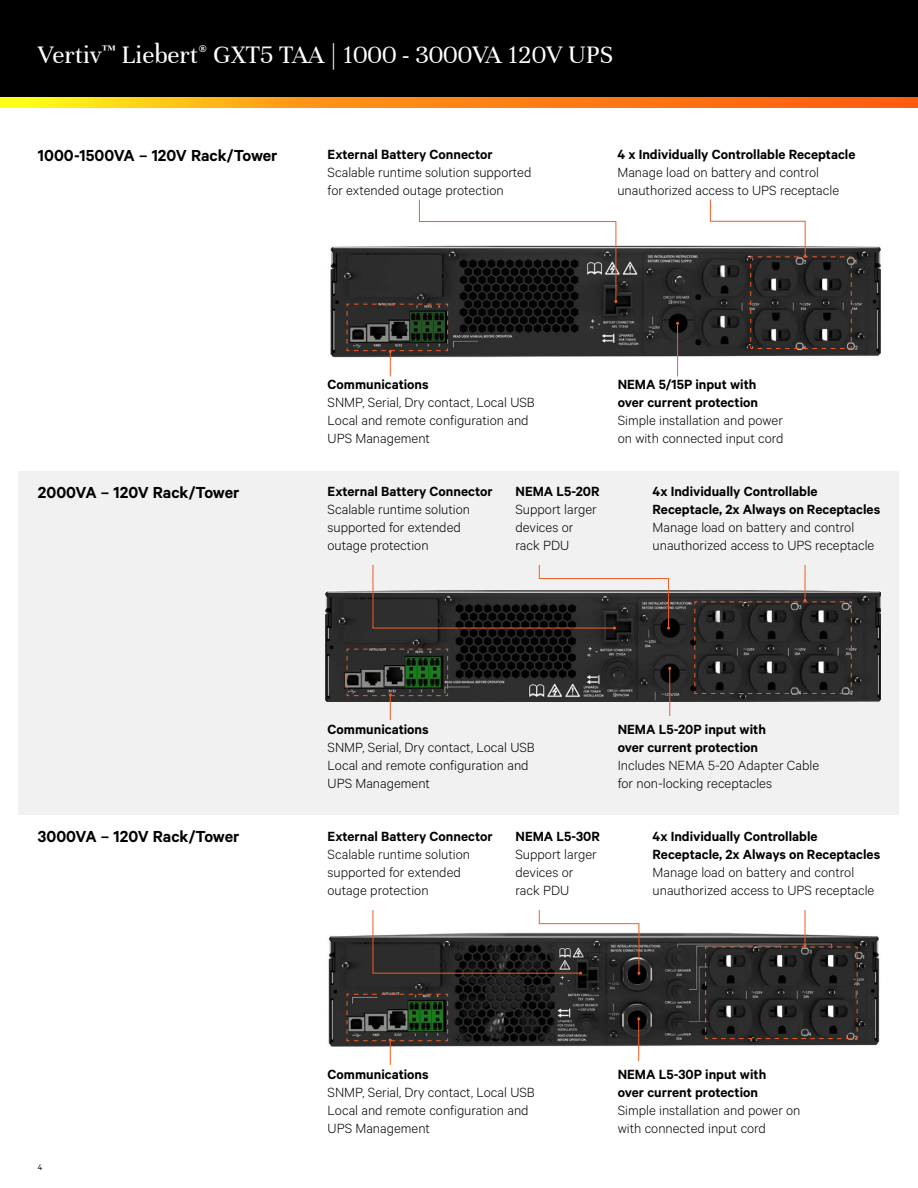
<style>
.page{position:relative;width:918px;height:1188px;background:#fff}
.page>*{position:absolute;margin:0;border:0;box-sizing:border-box;transform-origin:0 0}
.t1{font:27px "Unna";color:#fff}
.t2{font:600 18px "Calibre";color:#000}
.t3{font:300 15px/18px "Calibre";color:#000}
.t4{font:600 15px/18px "Calibre";color:#000}
.t5{font:9px "Calibre";color:#000}
</style>
<div class="page">
<div style="left:0;top:0;width:918px;height:108px;background:#000"></div>
<svg style="left:0;top:98px;width:918px;height:10px;background:#ff9314"></svg>
<div style="left:18px;top:471px;width:881px;height:343px;background:#f1f1f2"></div>
<img style="left:330px;top:245px;width:551px;height:117px">
<img style="left:325px;top:590px;width:555px;height:112px">
<img style="left:328px;top:931px;width:552px;height:119px">
<svg style="left:710px;top:199px;width:142px;height:150px"></svg>
<svg style="left:346px;top:199px;width:271px;height:177px"></svg>
<hr style="left:677px;top:323px;width:1px;height:53px;background:#f15d24">
<svg style="left:346px;top:648px;width:102px;height:72px"></svg>
<hr style="left:669px;top:668px;width:1px;height:48px;background:#f15d24">
<hr style="left:805px;top:565px;width:1px;height:36px;background:#f15d24">
<svg style="left:694px;top:599px;width:158px;height:95px;background:#302d2d"></svg>
<svg style="left:372px;top:564px;width:298px;height:66px"></svg>
<svg style="left:346px;top:993px;width:102px;height:72px"></svg>
<hr style="left:638px;top:1019px;width:1px;height:42px;background:#f15d24">
<hr style="left:805px;top:910px;width:1px;height:36px;background:#f15d24">
<svg style="left:705px;top:944px;width:153px;height:95px;background:#312e2d"></svg>
<svg style="left:372px;top:910px;width:268px;height:65px"></svg>
<h1 class="t1" style="left:38px;top:39px;width:577px">Vertiv<sup>™</sup> Liebert<sup>®</sup> GXT5 TAA | 1000 - 3000VA 120V UPS</h1>
<p class="t2" style="left:38px;top:144px;width:241px">1000-1500VA – 120V Rack/Tower</p>
<p class="t4" style="left:328px;top:145px;width:167px">External Battery Connector</p>
<p class="t3" style="left:328px;top:162px;width:205px">Scalable runtime solution supported for extended outage protection</p>
<p class="t4" style="left:617px;top:145px;width:240px">4 x Individually Controllable Receptacle</p>
<p class="t3" style="left:617px;top:162px;width:223px">Manage load on battery and control unauthorized access to UPS receptacle</p>
<p class="t2" style="left:38px;top:481px;width:203px">2000VA – 120V Rack/Tower</p>
<p class="t2" style="left:38px;top:826px;width:203px">3000VA – 120V Rack/Tower</p>
<p class="t5" style="left:38px;top:1162px;width:6px">4</p>
<p class="t4" style="left:328px;top:375px;width:103px">Communications</p>
<p class="t3" style="left:328px;top:393px;width:209px">SNMP, Serial, Dry contact, Local USB<br>Local and remote configuration and<br>UPS Management</p>
<p class="t4" style="left:328px;top:482px;width:167px">External Battery Connector</p>
<p class="t3" style="left:328px;top:499px;width:144px">Scalable runtime solution supported for extended outage protection</p>
<p class="t4" style="left:516px;top:482px;width:86px">NEMA L5-20R</p>
<p class="t3" style="left:516px;top:499px;width:83px">Support larger devices or rack PDU</p>
<p class="t4" style="left:618px;top:375px;width:142px">NEMA 5/15P input with over current protection</p>
<p class="t3" style="left:618px;top:411px;width:167px">Simple installation and power on with connected input cord</p>
<p class="t4" style="left:653px;top:482px;width:229px">4x Individually Controllable<br>Receptacle, 2x Always on Receptacles</p>
<p class="t3" style="left:653px;top:517px;width:223px">Manage load on battery and control unauthorized access to UPS receptacle</p>
<p class="t4" style="left:328px;top:720px;width:103px">Communications</p>
<p class="t3" style="left:328px;top:738px;width:209px">SNMP, Serial, Dry contact, Local USB<br>Local and remote configuration and<br>UPS Management</p>
<p class="t4" style="left:328px;top:827px;width:167px">External Battery Connector</p>
<p class="t3" style="left:328px;top:844px;width:144px">Scalable runtime solution supported for extended outage protection</p>
<p class="t4" style="left:516px;top:827px;width:86px">NEMA L5-30R</p>
<p class="t3" style="left:516px;top:844px;width:83px">Support larger devices or rack PDU</p>
<p class="t4" style="left:618px;top:720px;width:150px">NEMA L5-20P input with over current protection</p>
<p class="t3" style="left:618px;top:756px;width:203px">Includes NEMA 5-20 Adapter Cable for non-locking receptacles</p>
<p class="t4" style="left:653px;top:827px;width:229px">4x Individually Controllable<br>Receptacle, 2x Always on Receptacles</p>
<p class="t3" style="left:653px;top:862px;width:223px">Manage load on battery and control unauthorized access to UPS receptacle</p>
<p class="t4" style="left:328px;top:1065px;width:103px">Communications</p>
<p class="t3" style="left:328px;top:1083px;width:209px">SNMP, Serial, Dry contact, Local USB<br>Local and remote configuration and<br>UPS Management</p>
<p class="t4" style="left:618px;top:1065px;width:150px">NEMA L5-30P input with over current protection</p>
<p class="t3" style="left:618px;top:1101px;width:184px">Simple installation and power on with connected input cord</p>
</div>
